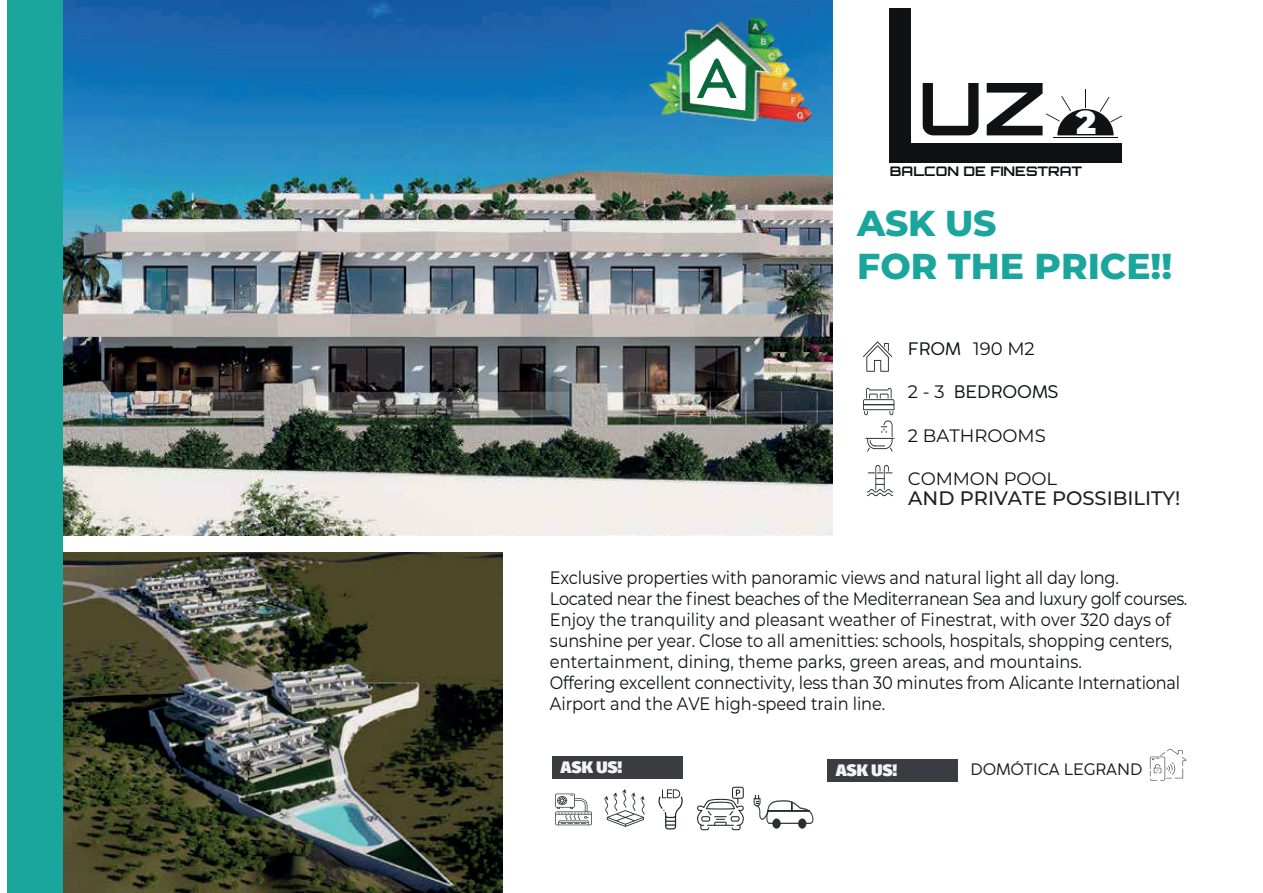
<style>
.page{position:relative;width:1263px;height:893px;background:#fff}
.page>*{position:absolute;margin:0;border:0;box-sizing:border-box;transform-origin:0 0}
.t1{font:700 72.75px "Orbitron";color:#0f1214;scale:1.07 1}
.t2{font:800 36px/43.2px "Montserrat";color:#1aa69d}
.t3{font:900 33px "Montserrat";color:#fff}
.t4{font:100 19.5px "Montserrat";color:#231f20}
.t5{font:18px/21px "Montserrat";letter-spacing:-.01em;color:#0f1214;scale:.9 1}
.t6{font:18px "Montserrat";letter-spacing:-.01em;color:#0f1214}
.t7{font:18px "Coco Sharp Trial";color:#0f1214}
.t8{font:16.5px "Coco Sharp Trial";color:#231f20}
.t9{font:900 16.5px "Fuse";color:#f2f3f4;scale:1.04 1}
.t10{font:700 13.2px "Orbitron";color:#0f1214;scale:1.07 1}
.s1{font-family:"Coco Sharp Trial"}
.s2{font-family:"Montserrat"}
</style>
<div class="page">
<img style="left:63px;top:552px;width:439px;height:341px">
<div style="left:890px;top:8px;width:21px;height:155px;background:#0f1214"></div>
<div style="left:911px;top:143px;width:210px;height:20px;background:#0f1214"></div>
<hr style="left:1053px;top:137px;width:64px;height:1px;background:#0f1214">
<svg style="left:1046px;top:89px;width:76px;height:46px"></svg>
<svg style="left:555px;top:794px;width:37px;height:31px"></svg>
<svg style="left:604px;top:789px;width:40px;height:38px"></svg>
<svg style="left:658px;top:789px;width:25px;height:40px"></svg>
<svg style="left:697px;top:787px;width:47px;height:43px"></svg>
<svg style="left:754px;top:796px;width:59px;height:33px"></svg>
<img style="left:63px;top:0;width:769px;height:536px">
<svg style="left:863px;top:341px;width:30px;height:31px"></svg>
<svg style="left:863px;top:388px;width:31px;height:64px"></svg>
<svg style="left:867px;top:465px;width:26px;height:31px"></svg>
<img style="left:650px;top:17px;width:161px;height:105px">
<svg style="left:690px;top:39px;width:55px;height:72px"></svg>
<div style="left:8px;top:0;width:55px;height:893px;background:#1aa69d"></div>
<svg style="left:1150px;top:749px;width:36px;height:31px"></svg>
<div style="left:827px;top:760px;width:130px;height:22px;background:#3b3b42"></div>
<div style="left:552px;top:756px;width:130px;height:23px;background:#3b3b42"></div>
<h1 class="t1" style="left:918px;top:65px;width:121px">UZ</h1>
<p class="t10" style="left:890px;top:163px;width:181px">BALCON DE FINESTRAT</p>
<h3 class="t3" style="left:1076px;top:97px;width:22px">2</h3>
<h2 class="t2" style="left:857px;top:199px;width:317px">ASK US<br>FOR THE PRICE!!</h2>
<p class="t6" style="left:908px;top:336px;width:128px"><span class="s1">FROM</span> 190 M2</p>
<p class="t7" style="left:908px;top:382px;width:152px"><span class="s2">2 - 3</span> BEDROOMS</p>
<p class="t6" style="left:908px;top:423px;width:139px">2 BATHROOMS</p>
<p class="t6" style="left:908px;top:466px;width:150px">COMMON POOL</p>
<p class="t4" style="left:908px;top:485px;width:274px">AND PRIVATE POSSIBILITY!</p>
<p class="t5" style="left:550px;top:566px;width:710px">Exclusive properties with panoramic views and natural light all day long.<br>Located near the finest beaches of the Mediterranean Sea and luxury golf courses.<br>Enjoy the tranquility and pleasant weather of Finestrat, with over 320 days of sunshine per year. Close to all amenitties: schools, hospitals, shopping centers, entertainment, dining, theme parks, green areas, and mountains.<br>Offering excellent connectivity, less than 30 minutes from Alicante International Airport and the AVE high-speed train line.</p>
<p class="t9" style="left:561px;top:755px;width:60px">ASK US!</p>
<p class="t9" style="left:836px;top:759px;width:60px">ASK US!</p>
<p class="t8" style="left:970px;top:759px;width:174px">DOMÓTICA LEGRAND</p>
</div>
